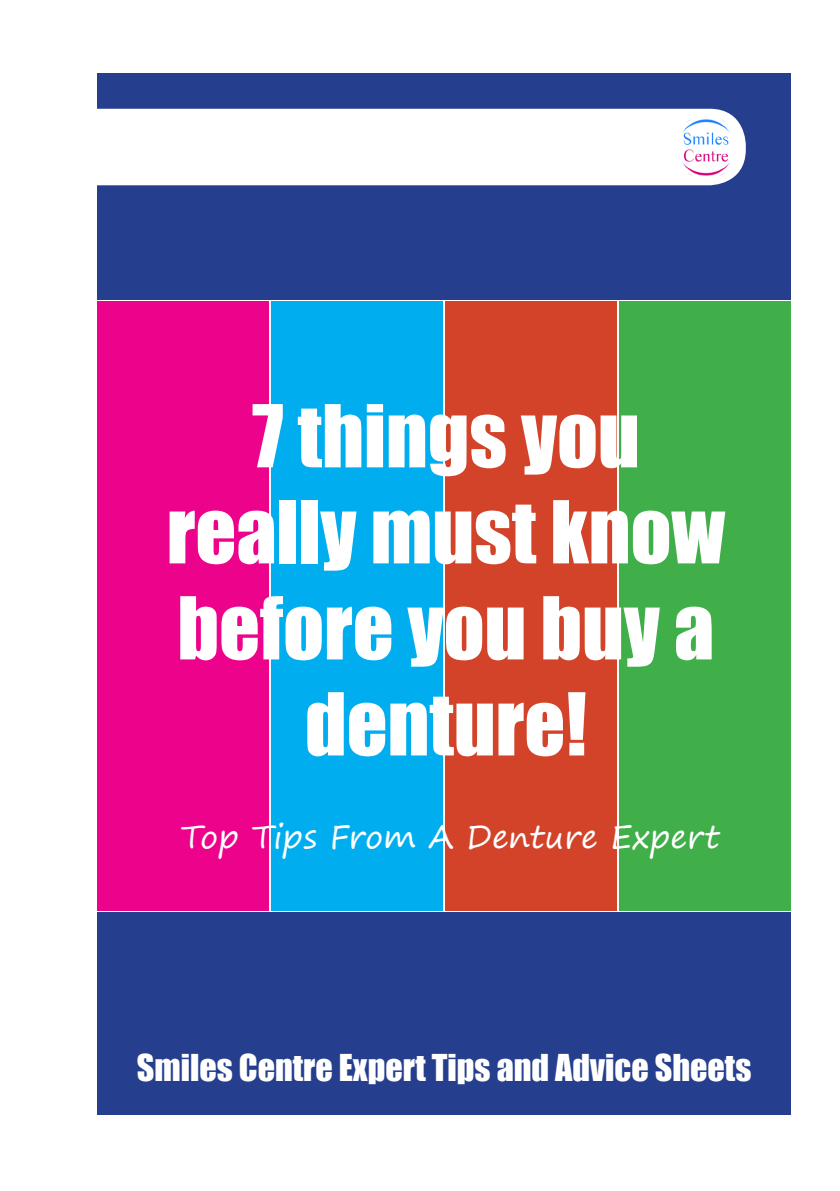
<style>
.page{position:relative;width:840px;height:1191px;background:#fff}
.page>*{position:absolute;margin:0;border:0;box-sizing:border-box;transform-origin:0 0}
.t1{font:80px/96px "Impact";color:#fff;text-align:center}
.t2{font:34px "Impact";color:#fff}
.t3{font:32px "Segoe Print";color:#fff}
</style>
<div class="page">
<div style="left:97px;top:912px;width:693px;height:203px;background:#253f8e"></div>
<div style="left:97px;top:73px;width:693px;height:226px;background:#253f8e"></div>
<div style="left:97px;top:301px;width:172px;height:609px;background:#ed028c"></div>
<div style="left:271px;top:301px;width:172px;height:609px;background:#00aeef"></div>
<div style="left:445px;top:301px;width:171px;height:609px;background:#d2432a"></div>
<div style="left:618px;top:301px;width:172px;height:609px;background:#40ae49"></div>
<div style="left:40px;top:109px;width:705px;height:76px;background:#fff;border-radius:36px"></div>
<img style="left:682px;top:112px;width:58px;height:70px">
<p class="t1" style="left:167px;top:386px;width:559px">7 things you really must know before you buy a denture!</p>
<p class="t3" style="left:181px;top:808px;width:540px">Top Tips From A Denture Expert</p>
<p class="t2" style="left:137px;top:1041px;width:615px">Smiles Centre Expert Tips and Advice Sheets</p>
</div>
